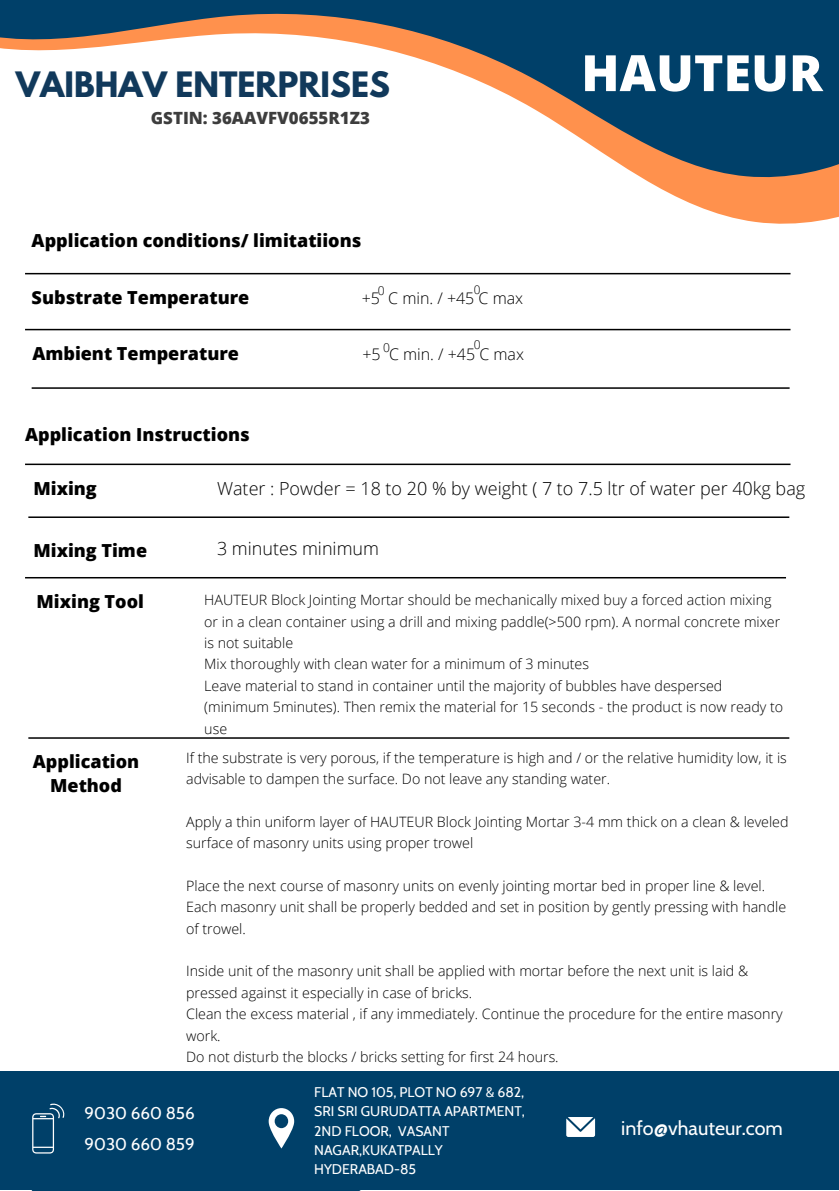
<style>
.page{position:relative;width:839px;height:1191px;background:#fff}
.page>*{position:absolute;margin:0;border:0;box-sizing:border-box;transform-origin:0 0}
.t1{font:800 50px "Open Sans";color:#fff}
.t2{font:700 31px "League Spartan";color:#11395b}
.t3{font:19.8px "Cabin";color:#fff}
.t4{font:800 18px/24px "Open Sans";color:#000;text-align:center}
.t5{font:300 18px "Open Sans";color:#000}
.t6{font:17px "Cabin";color:#fff}
.t7{font:800 16.8px "Open Sans";color:#3d3d3d}
.t8{font:300 16px "Open Sans";color:#000}
.t9{font:300 14.2px/21.4px "Open Sans";color:#000}
.t10{font:14px/19.2px "Cabin";color:#fff}
.t11{font:300 12px "Open Sans";color:#000}
.t12{font:300 11.8px "Open Sans";color:#000}
</style>
<div class="page">
<svg style="left:25px;top:272px;width:766px;height:3px;background:#bebebe"></svg>
<svg style="left:0;top:0;width:838px;height:224px"></svg>
<div style="left:0;top:1071px;width:838px;height:120px;background:#004069"></div>
<svg style="left:269px;top:1108px;width:25px;height:41px"></svg>
<svg style="left:32px;top:1103px;width:33px;height:51px;background:#255b7e"></svg>
<svg style="left:566px;top:1117px;width:29px;height:20px"></svg>
<hr style="left:25px;top:273px;width:765px;height:1px;background:#000">
<hr style="left:25px;top:329px;width:765px;height:1px;background:#000">
<hr style="left:32px;top:387px;width:757px;height:2px;background:#000">
<hr style="left:25px;top:464px;width:765px;height:1px;background:#000">
<hr style="left:28px;top:516px;width:761px;height:2px;background:#000">
<hr style="left:25px;top:577px;width:761px;height:1px;background:#000">
<hr style="left:28px;top:737px;width:761px;height:2px;background:#000">
<h2 class="t2" style="left:16px;top:70px;width:375px">VAIBHAV ENTERPRISES</h2>
<p class="t7" style="left:151px;top:106px;width:220px">GSTIN: 36AAVFV0655R1Z3</p>
<p class="t4" style="left:32px;top:228px;width:331px">Application conditions/ limitatiions</p>
<p class="t4" style="left:32px;top:285px;width:219px">Substrate Temperature</p>
<p class="t8" style="left:361px;top:287px;width:163px">+5 C min. / +45 C max</p>
<p class="t11" style="left:378px;top:283px;width:8px">0</p>
<p class="t12" style="left:474px;top:281px;width:8px">0</p>
<p class="t11" style="left:383px;top:339px;width:8px">0</p>
<p class="t11" style="left:474px;top:336px;width:8px">0</p>
<p class="t4" style="left:32px;top:341px;width:208px">Ambient Temperature</p>
<p class="t8" style="left:362px;top:343px;width:163px">+5 C min. / +45 C max</p>
<h1 class="t1" style="left:581px;top:38px;width:243px">HAUTEUR</h1>
<p class="t4" style="left:25px;top:422px;width:226px">Application Instructions</p>
<p class="t4" style="left:33px;top:476px;width:65px">Mixing</p>
<p class="t5" style="left:217px;top:476px;width:589px">Water : Powder = 18 to 20 % by weight ( 7 to 7.5 ltr of water per 40kg bag</p>
<p class="t4" style="left:33px;top:538px;width:115px">Mixing Time</p>
<p class="t5" style="left:217px;top:536px;width:163px">3 minutes minimum</p>
<p class="t4" style="left:37px;top:589px;width:109px">Mixing Tool</p>
<p class="t9" style="left:204px;top:589px;width:580px">HAUTEUR Block Jointing Mortar should be mechanically mixed buy a forced action mixing or in a clean container using a drill and mixing paddle(&gt;500 rpm). A normal concrete mixer is not suitable<br>Mix thoroughly with clean water for a minimum of 3 minutes<br>Leave material to stand in container until the majority of bubbles have despersed (minimum 5minutes). Then remix the material for 15 seconds - the product is now ready to use</p>
<p class="t4" style="left:33px;top:749px;width:108px">Application<br>Method</p>
<p class="t9" style="left:186px;top:746px;width:602px">If the substrate is very porous, if the temperature is high and / or the relative humidity low, it is advisable to dampen the surface. Do not leave any standing water.</p>
<p class="t9" style="left:186px;top:810px;width:604px">Apply a thin uniform layer of HAUTEUR Block Jointing Mortar 3-4 mm thick on a clean &amp; leveled surface of masonry units using proper trowel</p>
<p class="t9" style="left:186px;top:875px;width:601px">Place the next course of masonry units on evenly jointing mortar bed in proper line &amp; level.<br>Each masonry unit shall be properly bedded and set in position by gently pressing with handle of trowel.</p>
<p class="t9" style="left:186px;top:960px;width:598px">Inside unit of the masonry unit shall be applied with mortar before the next unit is laid &amp; pressed against it especially in case of bricks.<br>Clean the excess material , if any immediately. Continue the procedure for the entire masonry work.<br>Do not disturb the blocks / bricks setting for first 24 hours.</p>
<p class="t10" style="left:314px;top:1082px;width:212px">FLAT NO 105, PLOT NO 697 &amp; 682,<br>SRI SRI GURUDATTA APARTMENT,<br>2ND FLOOR, VASANT<br>NAGAR,KUKATPALLY<br>HYDERABAD-85</p>
<p class="t6" style="left:85px;top:1102px;width:112px">9030 660 856</p>
<h3 class="t3" style="left:621px;top:1116px;width:163px">info@vhauteur.com</h3>
<p class="t6" style="left:85px;top:1133px;width:112px">9030 660 859</p>
</div>
